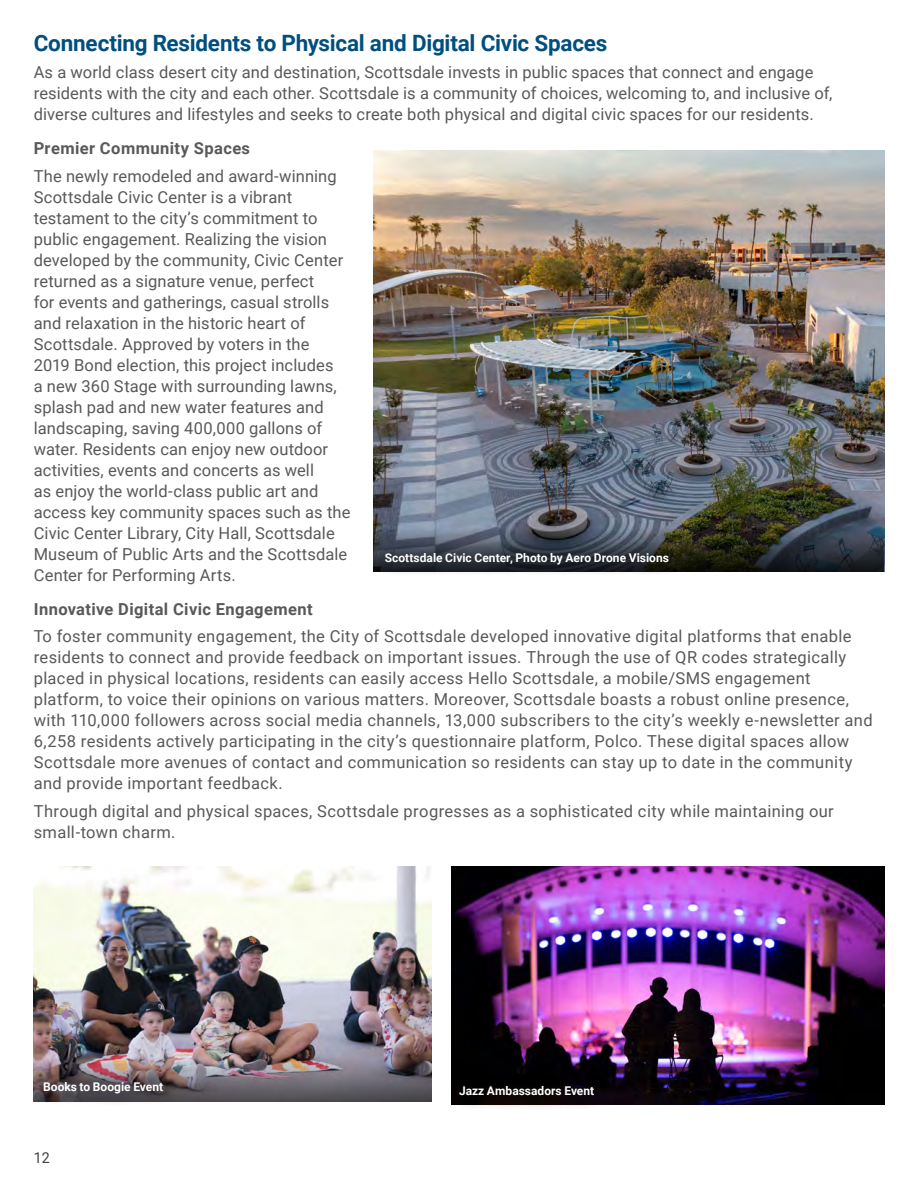
<style>
.page{position:relative;width:918px;height:1188px;background:#fff}
.page>*{position:absolute;margin:0;border:0;box-sizing:border-box;transform-origin:0 0}
.t1{font:700 22.5px "Roboto";letter-spacing:-.01em;color:#004f7e}
.t2{font:16.5px/21px "Roboto";letter-spacing:.015em;color:#58595b}
.t3{font:700 16.5px "Roboto";letter-spacing:.025em;color:#58595b}
.t4{font:15px "Roboto";color:#414042;scale:.95 1}
.t5{font:700 12px "Roboto";color:#fff}
</style>
<div class="page">
<img style="left:34px;top:867px;width:398px;height:162px">
<img style="left:34px;top:1029px;width:398px;height:73px">
<img style="left:374px;top:150px;width:510px;height:349px">
<img style="left:374px;top:499px;width:510px;height:73px">
<img style="left:451px;top:866px;width:433px;height:238px">
<svg style="left:451px;top:1072px;width:157px;height:35px;background:#131011"></svg>
<img style="left:33px;top:1068px;width:144px;height:35px">
<svg style="left:373px;top:539px;width:310px;height:34px;background:#33383f"></svg>
<h1 class="t1" style="left:34px;top:27px;width:575px">Connecting Residents to Physical and Digital Civic Spaces</h1>
<p class="t2" style="left:34px;top:61px;width:800px">As a world class desert city and destination, Scottsdale invests in public spaces that connect and engage residents with the city and each other. Scottsdale is a community of choices, welcoming to, and inclusive of, diverse cultures and lifestyles and seeks to create both physical and digital civic spaces for our residents.</p>
<p class="t3" style="left:34px;top:137px;width:218px">Premier Community Spaces</p>
<p class="t2" style="left:34px;top:165px;width:318px">The newly remodeled and award-winning Scottsdale Civic Center is a vibrant testament to the city’s commitment to public engagement. Realizing the vision developed by the community, Civic Center returned as a signature venue, perfect<br>for events and gatherings, casual strolls and relaxation in the historic heart of Scottsdale. Approved by voters in the<br>2019 Bond election, this project includes<br>a new 360 Stage with surrounding lawns, splash pad and new water features and landscaping, saving 400,000 gallons of water. Residents can enjoy new outdoor activities, events and concerts as well<br>as enjoy the world-class public art and access key community spaces such as the Civic Center Library, City Hall, Scottsdale Museum of Public Arts and the Scottsdale Center for Performing Arts.</p>
<p class="t3" style="left:34px;top:597px;width:281px">Innovative Digital Civic Engagement</p>
<p class="t2" style="left:34px;top:625px;width:840px">To foster community engagement, the City of Scottsdale developed innovative digital platforms that enable residents to connect and provide feedback on important issues. Through the use of QR codes strategically placed in physical locations, residents can easily access Hello Scottsdale, a mobile/SMS engagement platform, to voice their opinions on various matters. Moreover, Scottsdale boasts a robust online presence, with 110,000 followers across social media channels, 13,000 subscribers to the city’s weekly e-newsletter and 6,258 residents actively participating in the city’s questionnaire platform, Polco. These digital spaces allow Scottsdale more avenues of contact and communication so residents can stay up to date in the community and provide important feedback.</p>
<p class="t2" style="left:34px;top:800px;width:802px">Through digital and physical spaces, Scottsdale progresses as a sophisticated city while maintaining our small-town charm.</p>
<p class="t5" style="left:385px;top:549px;width:286px">Scottsdale Civic Center, Photo by Aero Drone Visions</p>
<p class="t5" style="left:43px;top:1078px;width:121px">Books to Boogie Event</p>
<p class="t4" style="left:34px;top:1147px;width:18px">12</p>
<p class="t5" style="left:459px;top:1083px;width:137px">Jazz Ambassadors Event</p>
</div>
